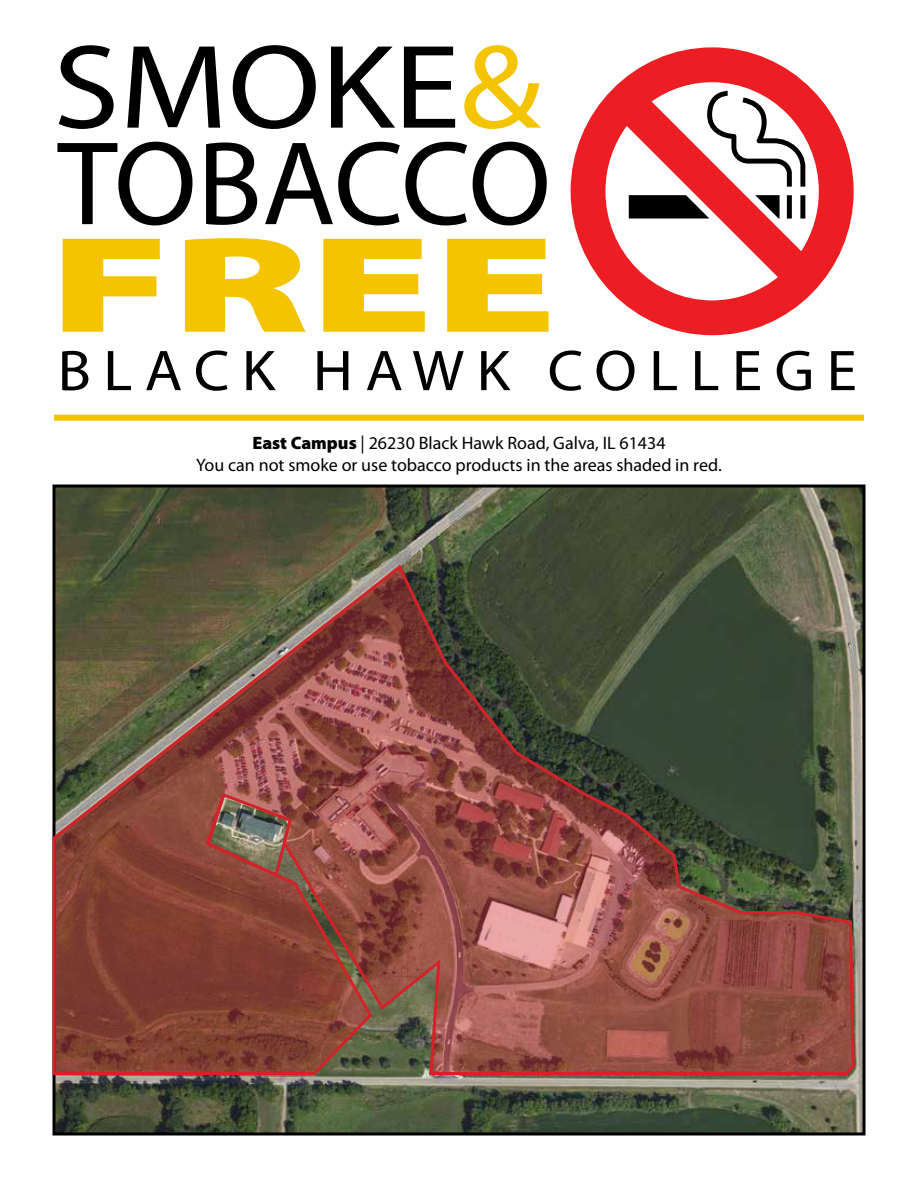
<style>
.page{position:relative;width:918px;height:1188px;background:#fff}
.page>*{position:absolute;margin:0;border:0;box-sizing:border-box;transform-origin:0 0}
.t1{font:900 137.7px "Myriad Pro";color:#f5c400;scale:1.63 1}
.t2{font:120.3px/96.4px "Myriad Pro";color:#000;scale:1.12 1}
.t3{font:57.9px "Myriad Pro";letter-spacing:.2em;color:#000;scale:1.06 1}
.t4{font:18px/21.6px "Myriad Pro";color:#000;text-align:center}
.s1{color:#f5c400}
.s2{font-weight:900}
</style>
<div class="page">
<svg style="left:571px;top:47px;width:283px;height:288px"></svg>
<svg style="left:629px;top:91px;width:176px;height:128px"></svg>
<div style="left:54px;top:415px;width:810px;height:6px;background:#f5c400"></div>
<img style="left:56px;top:488px;width:806px;height:644px">
<img style="left:54px;top:567px;width:799px;height:507px">
<img style="left:205px;top:792px;width:88px;height:87px">
<h2 class="t2" style="left:53px;top:37px;width:446px">SMOKE<span class="s1">&amp;<br></span>TOBACCO</h2>
<h1 class="t1" style="left:49px;top:193px;width:313px">FREE</h1>
<h3 class="t3" style="left:58px;top:335px;width:756px">BLACK HAWK COLLEGE</h3>
<p class="t4" style="left:196px;top:433px;width:527px"><span class="s2">East Campus</span> | 26230 Black Hawk Road, Galva, IL 61434<br>You can not smoke or use tobacco products in the areas shaded in red.</p>
</div>
